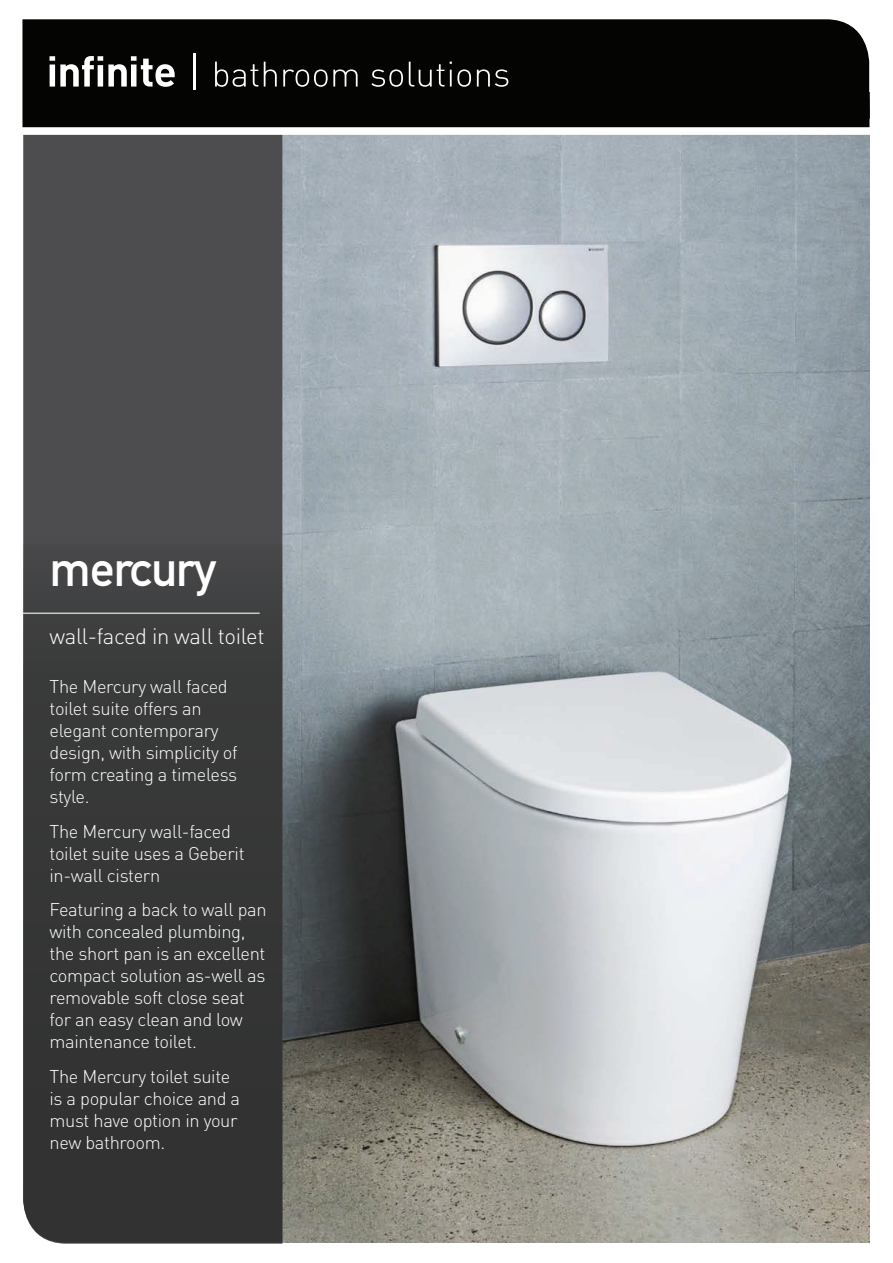
<style>
.page{position:relative;width:893px;height:1263px;background:#fff}
.page>*{position:absolute;margin:0;border:0;box-sizing:border-box;transform-origin:0 0}
.t1{font:700 48.75px "DIN Alternate";letter-spacing:-.02em;color:#fff}
.t2{font:300 22.05px "DIN Pro";letter-spacing:-.02em;color:#fff}
.t3{font:300 18.3px/21.9px "DIN Pro";letter-spacing:-.02em;color:#fff}
</style>
<div class="page">
<img style="left:282px;top:135px;width:587px;height:1108px">
<div style="left:23px;top:135px;width:259px;height:1109px;background:#4d4d4f"></div>
<div style="left:22px;top:19px;width:847px;height:108px;background:#040503"></div>
<svg style="left:23px;top:543px;width:259px;height:700px;fill:#353636"></svg>
<svg style="left:50px;top:56px;width:125px;height:31px"></svg>
<hr style="left:193px;top:53px;width:2px;height:37px;background:#fff">
<svg style="left:215px;top:62px;width:43px;height:25px"></svg>
<svg style="left:264px;top:62px;width:13px;height:25px"></svg>
<svg style="left:283px;top:69px;width:75px;height:18px"></svg>
<svg style="left:371px;top:69px;width:32px;height:18px"></svg>
<svg style="left:409px;top:62px;width:35px;height:25px"></svg>
<svg style="left:450px;top:62px;width:21px;height:25px"></svg>
<svg style="left:477px;top:69px;width:31px;height:18px"></svg>
<hr style="left:22px;top:613px;width:238px;height:1px;background:#fff">
<h1 class="t1" style="left:50px;top:532px;width:168px">mercury</h1>
<p class="t2" style="left:50px;top:621px;width:217px">wall-faced in wall toilet</p>
<p class="t3" style="left:50px;top:675px;width:190px">The Mercury wall faced toilet suite offers an elegant contemporary design, with simplicity of form creating a timeless style.</p>
<p class="t3" style="left:50px;top:819px;width:197px">The Mercury wall-faced toilet suite uses a Geberit in-wall cistern</p>
<p class="t3" style="left:50px;top:898px;width:219px">Featuring a back to wall pan with concealed plumbing, the short pan is an excellent compact solution as-well as removable soft close seat for an easy clean and low maintenance toilet.</p>
<p class="t3" style="left:50px;top:1065px;width:192px">The Mercury toilet suite is a popular choice and a must have option in your new bathroom.</p>
</div>
